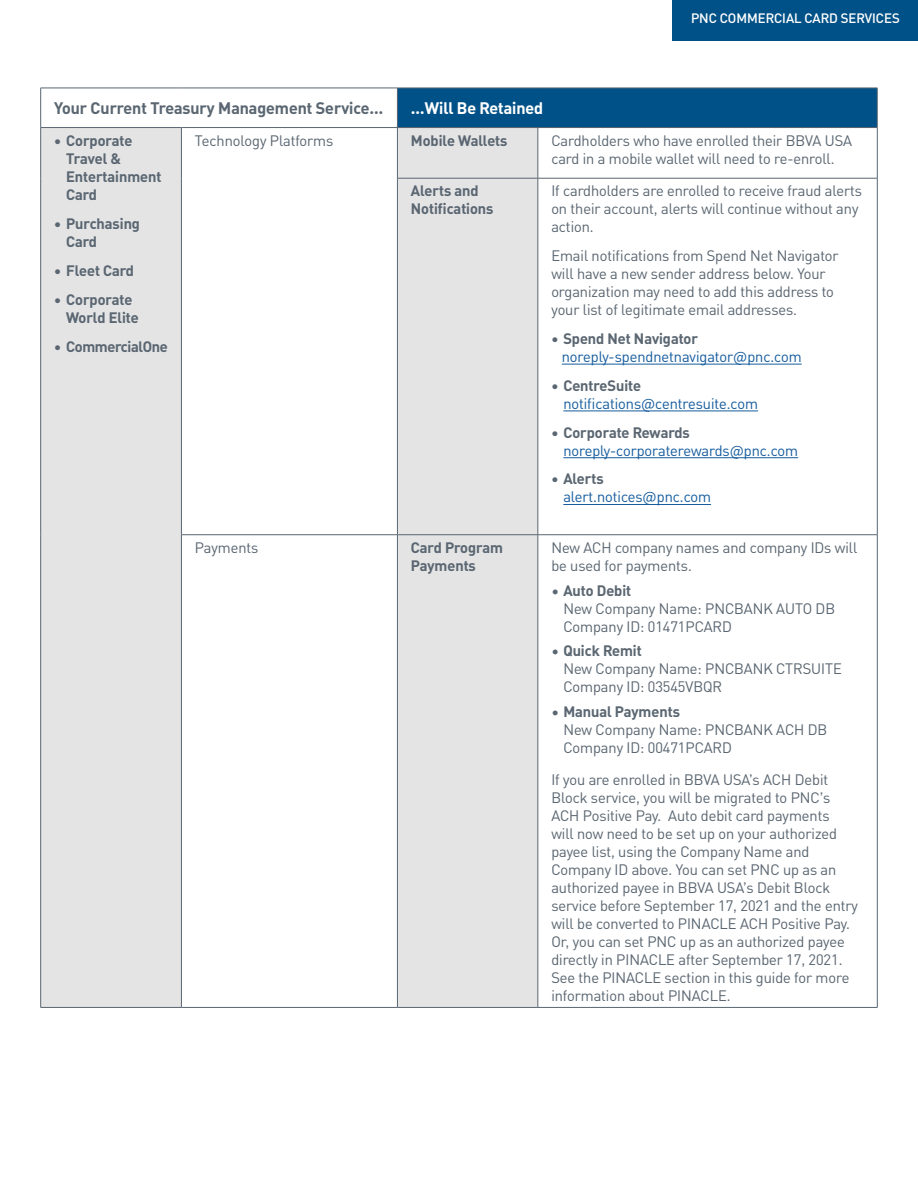
<style>
.page{position:relative;width:918px;height:1188px;background:#fff}
.page>*{position:absolute;margin:0;border:0;box-sizing:border-box;transform-origin:0 0}
.Table_Column_Headlin{font:700 16.5px "PNC Brand";color:#5a6671}
.Table_Column_Heading{font:700 16.5px "PNC Brand";color:#fff}
.Table_Row_body{font:15px/18px "PNC Brand";color:#5a6671}
.Table_Row_Heading{font:700 15px/18px "PNC Brand";color:#5a6671}
.Table_Row_body-2{font:15px/18px "PNC Brand";color:#175d9e}
.Table_Row_Heading-2{font:700 15px "PNC Brand";letter-spacing:-.02em;color:#5a6671}
.section_marker_4_non{font:500 13.5px "PNC Brand";color:#fff}
.s1{font-weight:700;color:#5a6671}
.s2{font-weight:700}
</style>
<div class="page">
<div style="left:397px;top:88px;width:480px;height:40px;background:#005187"></div>
<svg style="left:41px;top:128px;width:497px;height:879px;fill:#e4e4e5"></svg>
<hr style="left:877px;top:88px;width:1px;height:39px;background:#5a6671">
<hr style="left:40px;top:127px;width:141px;height:1px;background:#5a6671">
<hr style="left:397px;top:535px;width:1px;height:472px;background:#5a6671">
<hr style="left:181px;top:127px;width:216px;height:1px;background:#5a6671">
<hr style="left:397px;top:127px;width:141px;height:1px;background:#5a6671">
<hr style="left:538px;top:127px;width:340px;height:1px;background:#5a6671">
<hr style="left:397px;top:178px;width:141px;height:1px;background:#5a6671">
<hr style="left:538px;top:178px;width:340px;height:1px;background:#5a6671">
<hr style="left:397px;top:534px;width:141px;height:1px;background:#5a6671">
<hr style="left:538px;top:534px;width:340px;height:1px;background:#5a6671">
<hr style="left:181px;top:1007px;width:216px;height:1px;background:#5a6671">
<hr style="left:397px;top:1007px;width:141px;height:1px;background:#5a6671">
<hr style="left:538px;top:1007px;width:340px;height:1px;background:#5a6671">
<hr style="left:397px;top:128px;width:1px;height:50px;background:#5a6671">
<hr style="left:397px;top:178px;width:1px;height:357px;background:#5a6671">
<hr style="left:181px;top:534px;width:216px;height:1px;background:#5a6671">
<hr style="left:40px;top:128px;width:1px;height:50px;background:#5a6671">
<hr style="left:181px;top:128px;width:1px;height:50px;background:#5a6671">
<hr style="left:40px;top:178px;width:1px;height:357px;background:#5a6671">
<hr style="left:181px;top:178px;width:1px;height:357px;background:#5a6671">
<hr style="left:40px;top:535px;width:1px;height:472px;background:#5a6671">
<hr style="left:181px;top:535px;width:1px;height:472px;background:#5a6671">
<hr style="left:40px;top:1007px;width:141px;height:1px;background:#5a6671">
<hr style="left:538px;top:128px;width:1px;height:50px;background:#5a6671">
<hr style="left:877px;top:128px;width:1px;height:50px;background:#5a6671">
<hr style="left:538px;top:178px;width:1px;height:357px;background:#5a6671">
<hr style="left:877px;top:178px;width:1px;height:357px;background:#5a6671">
<hr style="left:538px;top:535px;width:1px;height:472px;background:#5a6671">
<hr style="left:877px;top:535px;width:1px;height:472px;background:#5a6671">
<hr style="left:40px;top:88px;width:141px;height:1px;background:#5a6671">
<hr style="left:40px;top:88px;width:1px;height:39px;background:#5a6671">
<hr style="left:181px;top:88px;width:216px;height:1px;background:#5a6671">
<hr style="left:397px;top:88px;width:141px;height:1px;background:#5a6671">
<hr style="left:397px;top:88px;width:1px;height:39px;background:#5a6671">
<hr style="left:538px;top:88px;width:340px;height:1px;background:#5a6671">
<hr style="left:562px;top:364px;width:240px;height:1px;background:#175d9e">
<hr style="left:563px;top:411px;width:195px;height:1px;background:#175d9e">
<hr style="left:563px;top:457px;width:235px;height:1px;background:#175d9e">
<hr style="left:563px;top:504px;width:148px;height:1px;background:#175d9e">
<div style="left:673px;top:0;width:245px;height:40px;background:#005187"></div>
<p class="section_marker_4_non" style="left:691px;top:9px;width:210px">PNC COMMERCIAL CARD SERVICES</p>
<p class="Table_Column_Headlin" style="left:54px;top:97px;width:331px">Your Current Treasury Management Service…</p>
<p class="Table_Column_Heading" style="left:411px;top:97px;width:134px">…Will Be Retained</p>
<p class="Table_Row_Heading" style="left:66px;top:131px;width:97px;text-indent:-12px">• Corporate<br>Travel &amp;<br>Entertainment<br>Card</p>
<p class="Table_Row_Heading" style="left:66px;top:214px;width:75px;text-indent:-12px">• Purchasing<br>Card</p>
<p class="Table_Row_Heading" style="left:54px;top:261px;width:81px">• Fleet Card</p>
<p class="Table_Row_Heading" style="left:66px;top:290px;width:74px;text-indent:-12px">• Corporate<br>World Elite</p>
<p class="Table_Row_Heading-2" style="left:54px;top:336px;width:115px">• CommercialOne</p>
<p class="Table_Row_body" style="left:195px;top:132px;width:140px">Technology Platforms</p>
<p class="Table_Row_Heading" style="left:411px;top:131px;width:98px">Mobile Wallets</p>
<p class="Table_Row_body" style="left:551px;top:132px;width:302px">Cardholders who have enrolled their BBVA USA card in a mobile wallet will need to re-enroll.</p>
<p class="Table_Row_Heading" style="left:411px;top:181px;width:84px">Alerts and<br>Notifications</p>
<p class="Table_Row_body" style="left:551px;top:182px;width:312px">If cardholders are enrolled to receive fraud alerts on their account, alerts will continue without any action.</p>
<p class="Table_Row_body" style="left:551px;top:247px;width:289px">Email notifications from Spend Net Navigator will have a new sender address below. Your organization may need to add this address to your list of legitimate email addresses.</p>
<p class="Table_Row_Heading" style="left:551px;top:329px;width:148px">• Spend Net Navigator</p>
<p class="Table_Row_body-2" style="left:562px;top:347px;width:241px">noreply-spendnetnavigator@pnc.com</p>
<p class="Table_Row_body-2" style="left:563px;top:376px;width:196px;text-indent:-12px"><span class="s1">• CentreSuite </span>notifications@centresuite.com</p>
<p class="Table_Row_body-2" style="left:563px;top:423px;width:236px;text-indent:-12px"><span class="s1">• Corporate Rewards </span>noreply-corporaterewards@pnc.com</p>
<p class="Table_Row_body-2" style="left:563px;top:470px;width:149px;text-indent:-12px"><span class="s1">• Alerts </span>alert.notices@pnc.com</p>
<p class="Table_Row_body" style="left:195px;top:538px;width:65px">Payments</p>
<p class="Table_Row_Heading" style="left:411px;top:538px;width:94px">Card Program<br>Payments</p>
<p class="Table_Row_body" style="left:551px;top:538px;width:307px">New ACH company names and company IDs will be used for payments.</p>
<p class="Table_Row_body" style="left:563px;top:581px;width:273px;text-indent:-12px">• <span class="s2">Auto Debit<br></span>New Company Name: PNCBANK AUTO DB<br>Company ID: 01471PCARD</p>
<p class="Table_Row_body" style="left:563px;top:642px;width:280px;text-indent:-12px">• <span class="s2">Quick Remit<br></span>New Company Name: PNCBANK CTRSUITE<br>Company ID: 03545VBQR</p>
<p class="Table_Row_body" style="left:563px;top:702px;width:266px;text-indent:-12px">• <span class="s2">Manual Payments<br></span>New Company Name: PNCBANK ACH DB<br>Company ID: 00471PCARD</p>
<p class="Table_Row_body" style="left:551px;top:770px;width:308px">If you are enrolled in BBVA USA’s ACH Debit Block service, you will be migrated to PNC’s ACH Positive Pay. Auto debit card payments<br>will now need to be set up on your authorized payee list, using the Company Name and Company ID above. You can set PNC up as an authorized payee in BBVA USA’s Debit Block service before September 17, 2021 and the entry will be converted to PINACLE ACH Positive Pay.<br>Or, you can set PNC up as an authorized payee directly in PINACLE after September 17, 2021.<br>See the PINACLE section in this guide for more information about PINACLE.</p>
</div>
